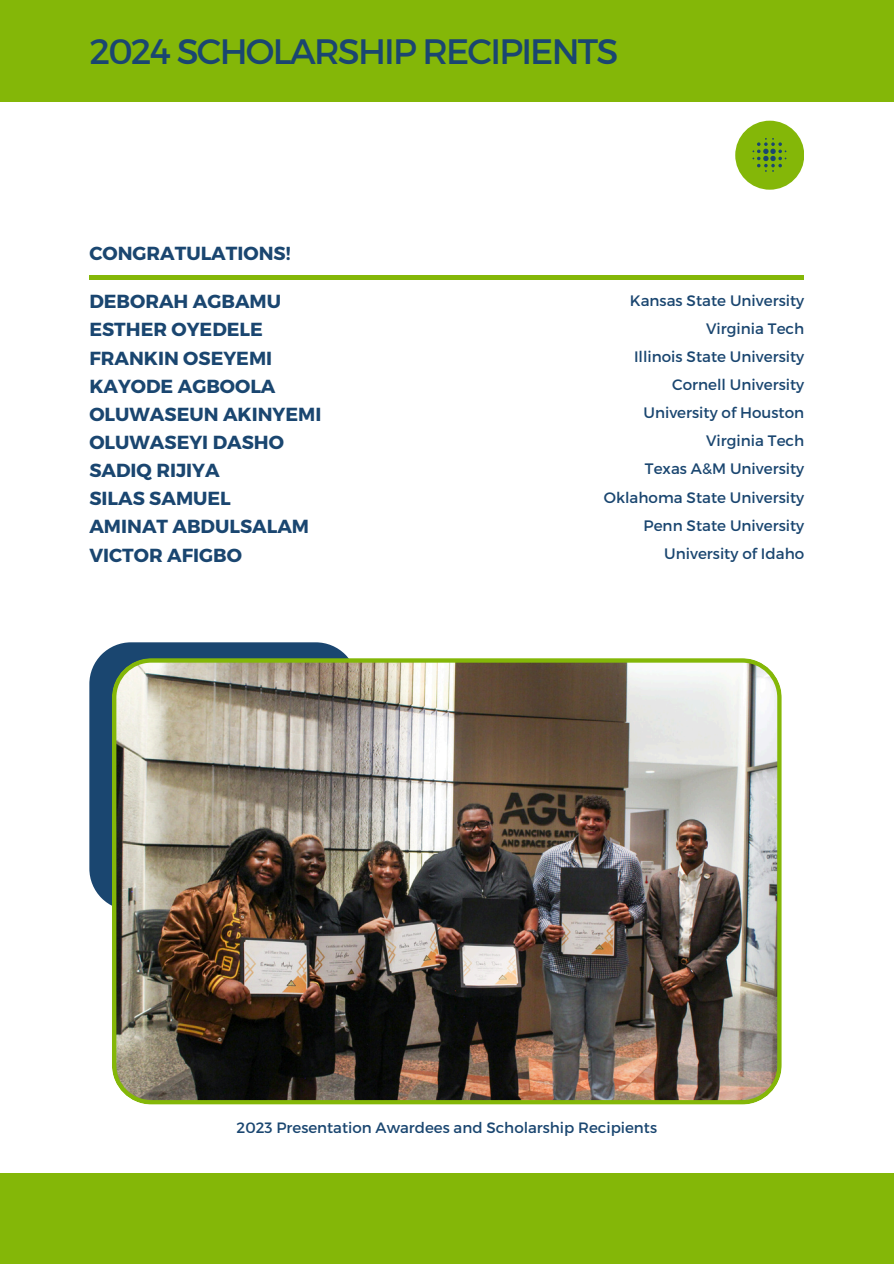
<style>
.page{position:relative;width:894px;height:1264px;background:#fff}
.page>*{position:absolute;margin:0;border:0;box-sizing:border-box;transform-origin:0 0}
.t1{font:35.25px "Montserrat";letter-spacing:-.05em;color:#1a4670}
.t2{font:700 18.9px/28.2px "Montserrat";color:#1a4670}
.t3{font:15.15px "Montserrat";color:#1a4670}
.t4{font:15px "Montserrat";color:#1a4670}
</style>
<div class="page">
<hr style="left:89px;top:275px;width:715px;height:4px;background:#84b708">
<div style="left:0;top:0;width:893px;height:101px;background:#84b708"></div>
<div style="left:0;top:1173px;width:893px;height:90px;background:#84b708"></div>
<div style="left:735px;top:121px;width:68px;height:68px;background:#84b708;border-radius:50%"></div>
<svg style="left:752px;top:138px;width:34px;height:34px"></svg>
<svg style="left:89px;top:642px;width:260px;height:264px;background:#30587d"></svg>
<img style="left:112px;top:658px;width:669px;height:446px">
<p class="t1" style="left:89px;top:29px;width:530px">2024 SCHOLARSHIP RECIPIENTS</p>
<p class="t2" style="left:89px;top:238px;width:203px">CONGRATULATIONS!</p>
<h2 class="t2" style="left:89px;top:286px;width:233px">DEBORAH AGBAMU<br>ESTHER OYEDELE<br>FRANKIN OSEYEMI<br>KAYODE AGBOOLA<br>OLUWASEUN AKINYEMI<br>OLUWASEYI DASHO<br>SADIQ RIJIYA<br>SILAS SAMUEL<br>AMINAT ABDULSALAM<br>VICTOR AFIGBO</h2>
<h2 class="t3" style="left:629px;top:290px;width:176px">Kansas State University</h2>
<p class="t3" style="left:706px;top:318px;width:100px">Virginia Tech</p>
<p class="t3" style="left:633px;top:346px;width:172px">Illinois State University</p>
<p class="t3" style="left:672px;top:375px;width:133px">Cornell University</p>
<p class="t3" style="left:643px;top:403px;width:162px">University of Houston</p>
<p class="t3" style="left:706px;top:431px;width:100px">Virginia Tech</p>
<p class="t3" style="left:644px;top:459px;width:161px">Texas A&amp;M University</p>
<p class="t3" style="left:603px;top:487px;width:202px">Oklahoma State University</p>
<p class="t3" style="left:643px;top:515px;width:162px">Penn State University</p>
<p class="t3" style="left:664px;top:543px;width:141px">University of Idaho</p>
<p class="t4" style="left:236px;top:1117px;width:422px">2023 Presentation Awardees and Scholarship Recipients</p>
</div>
